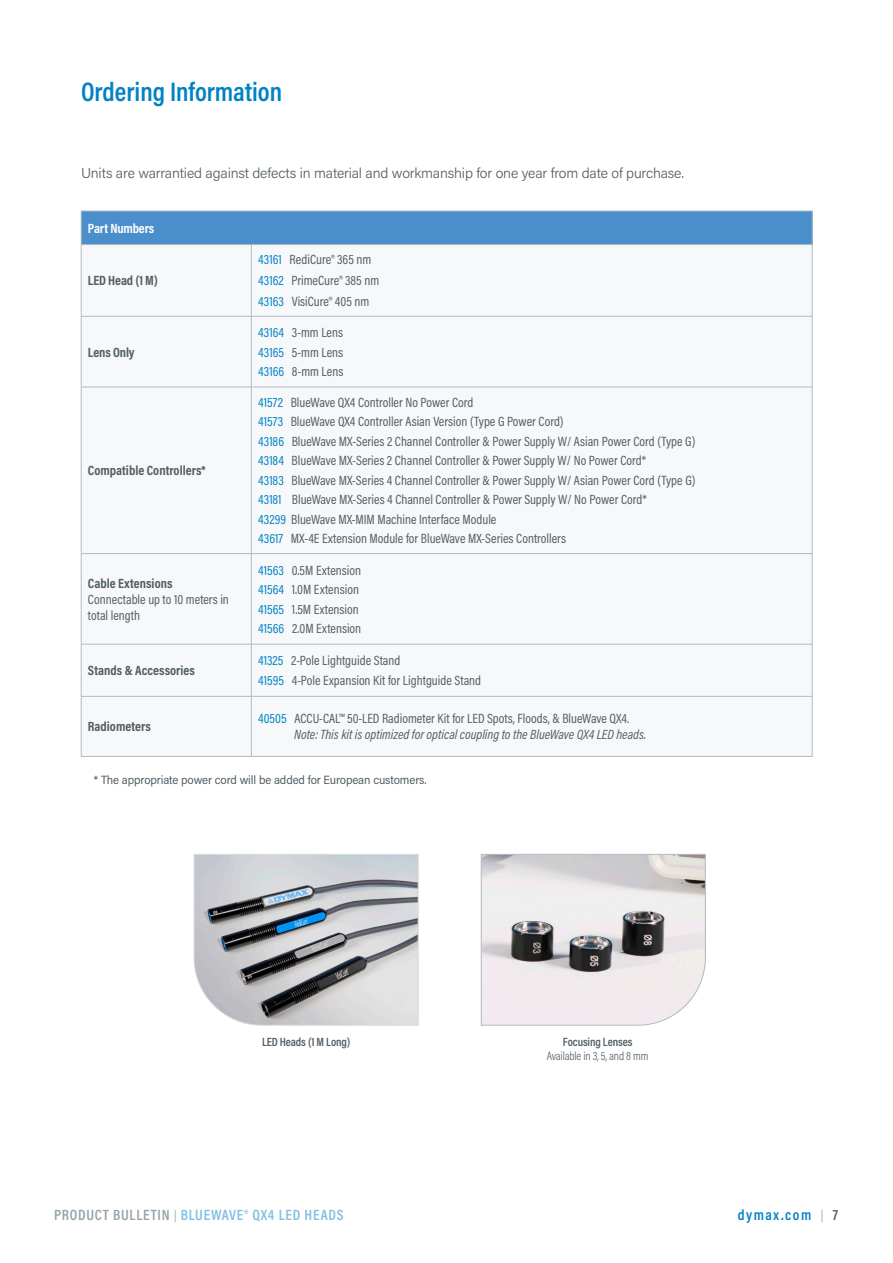
<style>
.page{position:relative;width:893px;height:1263px;background:#fff}
.page>*{position:absolute;margin:0;border:0;box-sizing:border-box;transform-origin:0 0}
.Main_Subhead{font:600 27px "Acumin Pro Cond";color:#0082c4}
.t1{font:600 15px "Acumin Pro Cond";letter-spacing:.05em;color:#80c0e1}
.Main_Subhead-2{font:600 15px "Acumin Pro Cond";letter-spacing:.1em;color:#0082c4}
.text{font:300 14.25px "Acumin Pro";letter-spacing:-.01em;color:#525e65}
.Chart_text{font:13.5px/15.8px "Acumin Pro Cond";color:#525e65}
.Chart_text-2{font:italic 13.5px/15.8px "Acumin Pro Cond";color:#525e65}
.Chart_text-3{font:700 13.5px "Acumin Pro Cond";color:#525e65}
.Chart_subhead_2{font:700 13.5px "Acumin Pro Cond";letter-spacing:-.01em;color:#525e65}
.Chart_subhead{font:700 13.5px "Acumin Pro Cond";letter-spacing:-.01em;color:#fff}
.Footnote{font:12px "Acumin Pro Semi Cond";letter-spacing:-.01em;color:#525e65}
.t2{font:300 12px/14.4px "Acumin Pro Cond";letter-spacing:-.01em;color:#525e65;text-align:center}
.t3{font:600 12px "Acumin Pro Cond";letter-spacing:-.01em;color:#525e65}
.s1{color:#0082c4}
.s2{font-style:normal;color:#0082c4}
.s3{font-style:normal}
.s4{font-weight:600}
.s5{color:#95a3ab}
.s6{font-size:12px;color:#b1bac0}
.s7{color:#525e65}
</style>
<div class="page">
<div style="left:81px;top:211px;width:731px;height:34px;background:#4a8ecc"></div>
<svg style="left:82px;top:245px;width:730px;height:511px"></svg>
<hr style="left:81px;top:211px;width:1px;height:33px;background:#b1bac0">
<hr style="left:81px;top:244px;width:170px;height:1px;background:#b1bac0">
<hr style="left:81px;top:245px;width:1px;height:71px;background:#b1bac0">
<hr style="left:251px;top:244px;width:561px;height:1px;background:#b1bac0">
<hr style="left:81px;top:316px;width:170px;height:1px;background:#b1bac0">
<hr style="left:81px;top:316px;width:1px;height:71px;background:#b1bac0">
<hr style="left:251px;top:316px;width:561px;height:1px;background:#b1bac0">
<hr style="left:81px;top:387px;width:170px;height:1px;background:#b1bac0">
<hr style="left:81px;top:387px;width:1px;height:166px;background:#b1bac0">
<hr style="left:81px;top:553px;width:170px;height:1px;background:#b1bac0">
<hr style="left:81px;top:554px;width:1px;height:90px;background:#b1bac0">
<hr style="left:81px;top:644px;width:170px;height:1px;background:#b1bac0">
<hr style="left:81px;top:644px;width:1px;height:52px;background:#b1bac0">
<hr style="left:81px;top:696px;width:170px;height:1px;background:#b1bac0">
<hr style="left:81px;top:696px;width:1px;height:60px;background:#b1bac0">
<hr style="left:81px;top:756px;width:170px;height:1px;background:#b1bac0">
<hr style="left:251px;top:245px;width:1px;height:71px;background:#b1bac0">
<hr style="left:251px;top:316px;width:1px;height:71px;background:#b1bac0">
<hr style="left:251px;top:387px;width:561px;height:1px;background:#b1bac0">
<hr style="left:251px;top:387px;width:1px;height:166px;background:#b1bac0">
<hr style="left:251px;top:553px;width:561px;height:1px;background:#b1bac0">
<hr style="left:251px;top:554px;width:1px;height:90px;background:#b1bac0">
<hr style="left:251px;top:644px;width:561px;height:1px;background:#b1bac0">
<hr style="left:251px;top:644px;width:1px;height:52px;background:#b1bac0">
<hr style="left:251px;top:696px;width:561px;height:1px;background:#b1bac0">
<hr style="left:251px;top:696px;width:1px;height:60px;background:#b1bac0">
<hr style="left:251px;top:756px;width:561px;height:1px;background:#b1bac0">
<hr style="left:812px;top:211px;width:1px;height:33px;background:#b1bac0">
<hr style="left:812px;top:245px;width:1px;height:71px;background:#b1bac0">
<hr style="left:812px;top:316px;width:1px;height:71px;background:#b1bac0">
<hr style="left:812px;top:387px;width:1px;height:166px;background:#b1bac0">
<hr style="left:812px;top:554px;width:1px;height:90px;background:#b1bac0">
<hr style="left:812px;top:644px;width:1px;height:52px;background:#b1bac0">
<hr style="left:812px;top:696px;width:1px;height:60px;background:#b1bac0">
<hr style="left:81px;top:211px;width:170px;height:1px;background:#b1bac0">
<hr style="left:251px;top:211px;width:561px;height:1px;background:#b1bac0">
<svg style="left:480px;top:854px;width:226px;height:172px"></svg>
<svg style="left:193px;top:854px;width:226px;height:172px;background:#b1b3b7"></svg>
<p class="Main_Subhead" style="left:81px;top:74px;width:203px">Ordering Information</p>
<p class="text" style="left:81px;top:164px;width:605px">Units are warrantied against defects in material and workmanship for one year from date of purchase.</p>
<p class="Chart_subhead" style="left:88px;top:219px;width:68px">Part Numbers</p>
<p class="Chart_subhead_2" style="left:88px;top:272px;width:72px">LED Head (1 M)</p>
<p class="Chart_subhead_2" style="left:88px;top:343px;width:48px">Lens Only</p>
<p class="Chart_text-3" style="left:88px;top:462px;width:120px">Compatible Controllers*</p>
<p class="Chart_text-3" style="left:88px;top:574px;width:86px">Cable Extensions</p>
<p class="Chart_text" style="left:88px;top:591px;width:143px">Connectable up to 10 meters in total length</p>
<p class="Chart_text-3" style="left:88px;top:662px;width:109px">Stands &amp; Accessories</p>
<p class="Chart_text" style="left:258px;top:252px;width:115px"><span class="s1">43161</span> RediCure® 365 nm</p>
<p class="Chart_text" style="left:258px;top:273px;width:123px"><span class="s1">43162</span> PrimeCure® 385 nm</p>
<p class="Chart_text" style="left:258px;top:294px;width:113px"><span class="s1">43163</span> VisiCure® 405 nm</p>
<p class="Chart_text" style="left:258px;top:324px;width:87px"><span class="s1">43164</span> 3-mm Lens</p>
<p class="Chart_text" style="left:258px;top:344px;width:87px"><span class="s1">43165</span> 5-mm Lens</p>
<p class="Chart_text" style="left:258px;top:363px;width:87px"><span class="s1">43166</span> 8-mm Lens</p>
<p class="Chart_text" style="left:258px;top:394px;width:217px"><span class="s1">41572</span> BlueWave QX4 Controller No Power Cord</p>
<p class="Chart_text" style="left:258px;top:414px;width:307px"><span class="s1">41573</span> BlueWave QX4 Controller Asian Version (Type G Power Cord)</p>
<p class="Chart_text" style="left:258px;top:433px;width:439px"><span class="s1">43186</span> BlueWave MX-Series 2 Channel Controller &amp; Power Supply W/ Asian Power Cord (Type G)</p>
<p class="Chart_text" style="left:258px;top:453px;width:390px"><span class="s1">43184</span> BlueWave MX-Series 2 Channel Controller &amp; Power Supply W/ No Power Cord*</p>
<p class="Chart_text" style="left:258px;top:472px;width:439px"><span class="s1">43183</span> BlueWave MX-Series 4 Channel Controller &amp; Power Supply W/ Asian Power Cord (Type G)</p>
<p class="Chart_text" style="left:258px;top:492px;width:390px"><span class="s1">43181</span> BlueWave MX-Series 4 Channel Controller &amp; Power Supply W/ No Power Cord*</p>
<p class="Chart_text" style="left:258px;top:511px;width:240px"><span class="s1">43299</span> BlueWave MX-MIM Machine Interface Module</p>
<p class="Chart_text" style="left:258px;top:531px;width:309px"><span class="s1">43617</span> MX-4E Extension Module for BlueWave MX-Series Controllers</p>
<p class="Chart_text" style="left:258px;top:562px;width:105px"><span class="s1">41563</span> 0.5M Extension</p>
<p class="Chart_text" style="left:258px;top:581px;width:102px"><span class="s1">41564</span> 1.0M Extension</p>
<p class="Chart_text" style="left:258px;top:601px;width:102px"><span class="s1">41565</span> 1.5M Extension</p>
<p class="Chart_text" style="left:258px;top:620px;width:105px"><span class="s1">41566</span> 2.0M Extension</p>
<p class="Chart_text" style="left:258px;top:653px;width:144px"><span class="s1">41325</span> 2-Pole Lightguide Stand</p>
<p class="Chart_text" style="left:258px;top:672px;width:225px"><span class="s1">41595</span> 4-Pole Expansion Kit for Lightguide Stand</p>
<p class="Chart_text-3" style="left:88px;top:718px;width:64px">Radiometers</p>
<p class="Chart_text-2" style="left:294px;top:711px;width:353px;text-indent:-36px"><span class="s2">40505</span> <span class="s3">ACCU-CAL™ 50-LED Radiometer Kit for LED Spots, Floods, &amp; BlueWave QX4.<br></span>Note: This kit is optimized for optical coupling to the BlueWave QX4 LED heads.</p>
<p class="Footnote" style="left:94px;top:771px;width:334px">* The appropriate power cord will be added for European customers.</p>
<p class="t3" style="left:262px;top:1034px;width:90px">LED Heads (1 M Long)</p>
<p class="t2" style="left:547px;top:1034px;width:103px"><span class="s4">Focusing Lenses<br></span>Available in 3, 5, and 8 mm</p>
<p class="t1" style="left:54px;top:1205px;width:291px"><span class="s5">PRODUCT BULLETIN</span> <span class="s6">|</span> BLUEWAVE® QX4 LED HEADS</p>
<p class="Main_Subhead-2" style="left:738px;top:1205px;width:102px">dymax.com <span class="s6">|</span> <span class="s7">7</span></p>
</div>
